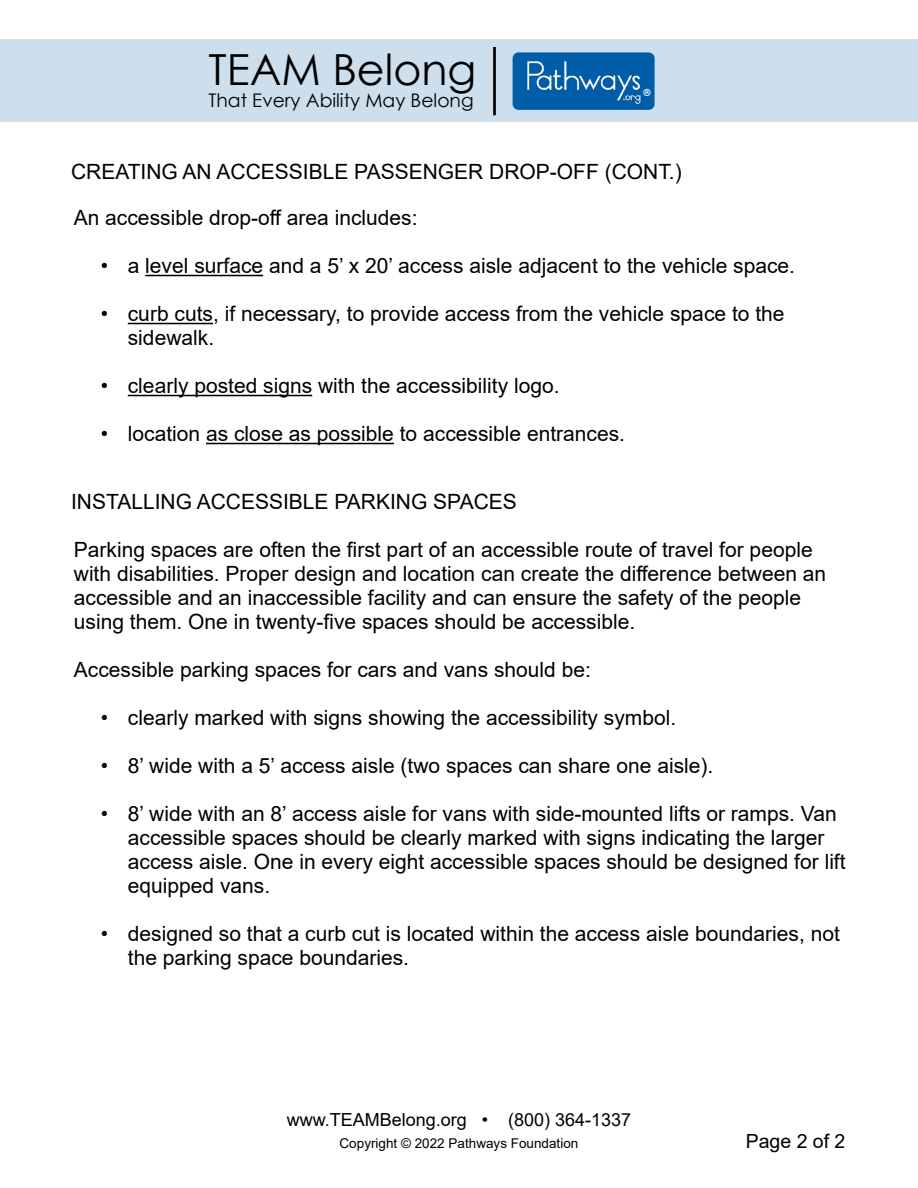
<style>
.page{position:relative;width:918px;height:1188px;background:#fff}
.page>*{position:absolute;margin:0;border:0;box-sizing:border-box;transform-origin:0 0}
.t1{font:42.9px "Century Gothic";color:#000}
.t2{font:21px/24px "Arial";color:#000}
.t3{font:19.5px "Arial";color:#000}
.t4{font:18.75px "Century Gothic";color:#000}
.t5{font:18px "Arial";color:#000}
.t6{font:13.5px "Arial";color:#000}
.t7{font:700 9.75px "Century Gothic";color:#fff}
</style>
<div class="page">
<hr style="left:145px;top:275px;width:118px;height:1px;background:#000">
<hr style="left:128px;top:323px;width:85px;height:1px;background:#000">
<hr style="left:128px;top:395px;width:184px;height:1px;background:#000">
<hr style="left:206px;top:443px;width:188px;height:1px;background:#000">
<div style="left:0;top:39px;width:918px;height:83px;background:#cddeed"></div>
<hr style="left:493px;top:47px;width:3px;height:68px;background:#000">
<div style="left:513px;top:52px;width:142px;height:58px;background:#005da9;border-radius:6px"></div>
<img style="left:527px;top:61px;width:114px;height:42px">
<h1 class="t1" style="left:209px;top:39px;width:269px">TEAM Belong</h1>
<p class="t4" style="left:209px;top:88px;width:267px">That Every Ability May Belong</p>
<p class="t7" style="left:643px;top:86px;width:9px">®</p>
<p class="t2" style="left:71px;top:160px;width:612px">CREATING AN ACCESSIBLE PASSENGER DROP-OFF (CONT.)</p>
<p class="t2" style="left:74px;top:206px;width:345px">An accessible drop-off area includes:</p>
<p class="t2" style="left:101px;top:254px;width:696px">• a level surface and a 5’ x 20’ access aisle adjacent to the vehicle space.</p>
<p class="t2" style="left:128px;top:302px;width:658px;text-indent:-27px">• curb cuts, if necessary, to provide access from the vehicle space to the sidewalk.</p>
<p class="t2" style="left:101px;top:374px;width:460px">• clearly posted signs with the accessibility logo.</p>
<p class="t2" style="left:101px;top:422px;width:526px">• location as close as possible to accessible entrances.</p>
<p class="t2" style="left:71px;top:489px;width:447px">INSTALLING ACCESSIBLE PARKING SPACES</p>
<p class="t2" style="left:74px;top:537px;width:754px">Parking spaces are often the first part of an accessible route of travel for people with disabilities. Proper design and location can create the difference between an accessible and an inaccessible facility and can ensure the safety of the people using them. One in twenty-five spaces should be accessible.</p>
<p class="t2" style="left:74px;top:657px;width:519px">Accessible parking spaces for cars and vans should be:</p>
<p class="t2" style="left:101px;top:705px;width:577px">• clearly marked with signs showing the accessibility symbol.</p>
<p class="t2" style="left:101px;top:753px;width:614px">• 8’ wide with a 5’ access aisle (two spaces can share one aisle).</p>
<p class="t2" style="left:128px;top:801px;width:719px;text-indent:-27px">• 8’ wide with an 8’ access aisle for vans with side-mounted lifts or ramps. Van accessible spaces should be clearly marked with signs indicating the larger access aisle. One in every eight accessible spaces should be designed for lift equipped vans.</p>
<p class="t2" style="left:128px;top:921px;width:714px;text-indent:-27px">• designed so that a curb cut is located within the access aisle boundaries, not the parking space boundaries.</p>
<p class="t5" style="left:287px;top:1107px;width:346px">www.TEAMBelong.org • (800) 364-1337</p>
<p class="t6" style="left:340px;top:1134px;width:240px">Copyright © 2022 Pathways Foundation</p>
<p class="t3" style="left:746px;top:1128px;width:101px">Page 2 of 2</p>
</div>
